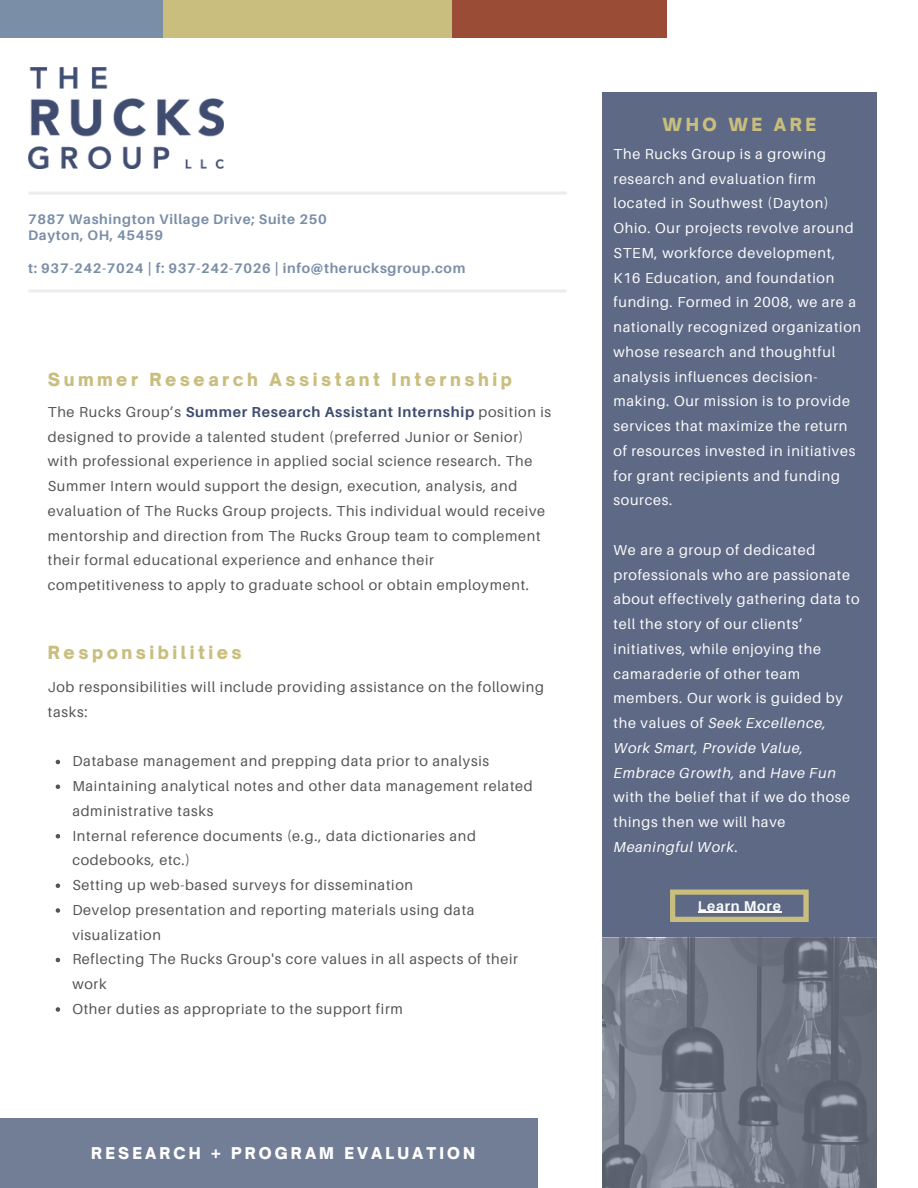
<style>
.page{position:relative;width:918px;height:1188px;background:#fff}
.page>*{position:absolute;margin:0;border:0;box-sizing:border-box;transform-origin:0 0}
.t1{font:900 17.4px "Open Sauce One";letter-spacing:.2em;color:#c9be7e}
.t2{font:900 15.6px "Open Sauce One";letter-spacing:.2em;color:#fff}
.t3{font:14.4px/24.8px "Aileron";letter-spacing:.05em;color:#545454}
.t4{font:14.4px/24.8px "Aileron";letter-spacing:.05em;color:#fcfcfc}
.t5{font:700 14.25px "Aileron";letter-spacing:.05em;color:#fcfcfc}
.t6{font:700 13.8px/16.2px "Aileron";letter-spacing:.05em;color:#7a8ea7}
.s1{font-weight:700;color:#3e4c6e}
.s2{font-style:italic}
</style>
<div class="page">
<div style="left:602px;top:92px;width:275px;height:855px;background:#5d6985"></div>
<div style="left:0;top:0;width:474px;height:38px;background:#7a8ea7"></div>
<div style="left:163px;top:0;width:473px;height:38px;background:#c9be7e"></div>
<div style="left:452px;top:0;width:215px;height:38px;background:#9b4c37"></div>
<hr style="left:30px;top:191px;width:535px;height:4px;background:#efefef">
<svg style="left:670px;top:890px;width:139px;height:32px"></svg>
<hr style="left:698px;top:912px;width:84px;height:1px;background:#fcfcfc">
<img style="left:28px;top:68px;width:196px;height:101px">
<hr style="left:30px;top:289px;width:535px;height:4px;background:#f0f0f0">
<svg style="left:602px;top:938px;width:275px;height:250px;background:#747a88"></svg>
<svg style="left:56px;top:760px;width:4px;height:4px"></svg>
<svg style="left:56px;top:784px;width:4px;height:5px"></svg>
<svg style="left:56px;top:834px;width:4px;height:4px"></svg>
<svg style="left:56px;top:883px;width:4px;height:5px"></svg>
<svg style="left:56px;top:908px;width:4px;height:5px"></svg>
<svg style="left:56px;top:958px;width:4px;height:4px"></svg>
<svg style="left:56px;top:1007px;width:4px;height:5px"></svg>
<div style="left:0;top:1118px;width:538px;height:70px;background:#727d96"></div>
<p class="t6" style="left:28px;top:211px;width:300px">7887 Washington Village Drive; Suite 250<br>Dayton, OH, 45459</p>
<p class="t6" style="left:28px;top:259px;width:439px">t: 937-242-7024 | f: 937-242-7026 | info@therucksgroup.com</p>
<p class="t1" style="left:48px;top:368px;width:466px">Summer Research Assistant Internship</p>
<p class="t3" style="left:48px;top:399px;width:505px">The Rucks Group’s <span class="s1">Summer Research Assistant Internship</span> position is designed to provide a talented student (preferred Junior or Senior) with professional experience in applied social science research. The Summer Intern would support the design, execution, analysis, and evaluation of The Rucks Group projects. This individual would receive mentorship and direction from The Rucks Group team to complement their formal educational experience and enhance their competitiveness to apply to graduate school or obtain employment.</p>
<p class="t1" style="left:48px;top:641px;width:195px">Responsibilities</p>
<p class="t3" style="left:48px;top:675px;width:498px">Job responsibilities will include providing assistance on the following tasks:</p>
<p class="t3" style="left:72px;top:749px;width:462px">Database management and prepping data prior to analysis Maintaining analytical notes and other data management related administrative tasks<br>Internal reference documents (e.g., data dictionaries and codebooks, etc.)<br>Setting up web-based surveys for dissemination<br>Develop presentation and reporting materials using data visualization<br>Reflecting The Rucks Group's core values in all aspects of their work<br>Other duties as appropriate to the support firm</p>
<p class="t2" style="left:91px;top:1144px;width:385px">RESEARCH + PROGRAM EVALUATION</p>
<p class="t1" style="left:663px;top:114px;width:155px">WHO WE ARE</p>
<p class="t4" style="left:614px;top:141px;width:249px">The Rucks Group is a growing research and evaluation firm located in Southwest (Dayton)<br>Ohio. Our projects revolve around<br>STEM, workforce development,<br>K16 Education, and foundation funding. Formed in 2008, we are a nationally recognized organization whose research and thoughtful analysis influences decision&shy;making. Our mission is to provide services that maximize the return of resources invested in initiatives for grant recipients and funding sources.</p>
<p class="t4" style="left:614px;top:537px;width:248px">We are a group of dedicated professionals who are passionate about effectively gathering data to tell the story of our clients’ initiatives, while enjoying the camaraderie of other team members. Our work is guided by the values of <span class="s2">Seek Excellence,<br>Work Smart, Provide Value,<br>Embrace Growth,</span> and <span class="s2">Have Fun </span>with the belief that if we do those things then we will have<br><span class="s2">Meaningful Work</span>.</p>
<p class="t5" style="left:698px;top:897px;width:84px">Learn More</p>
</div>
